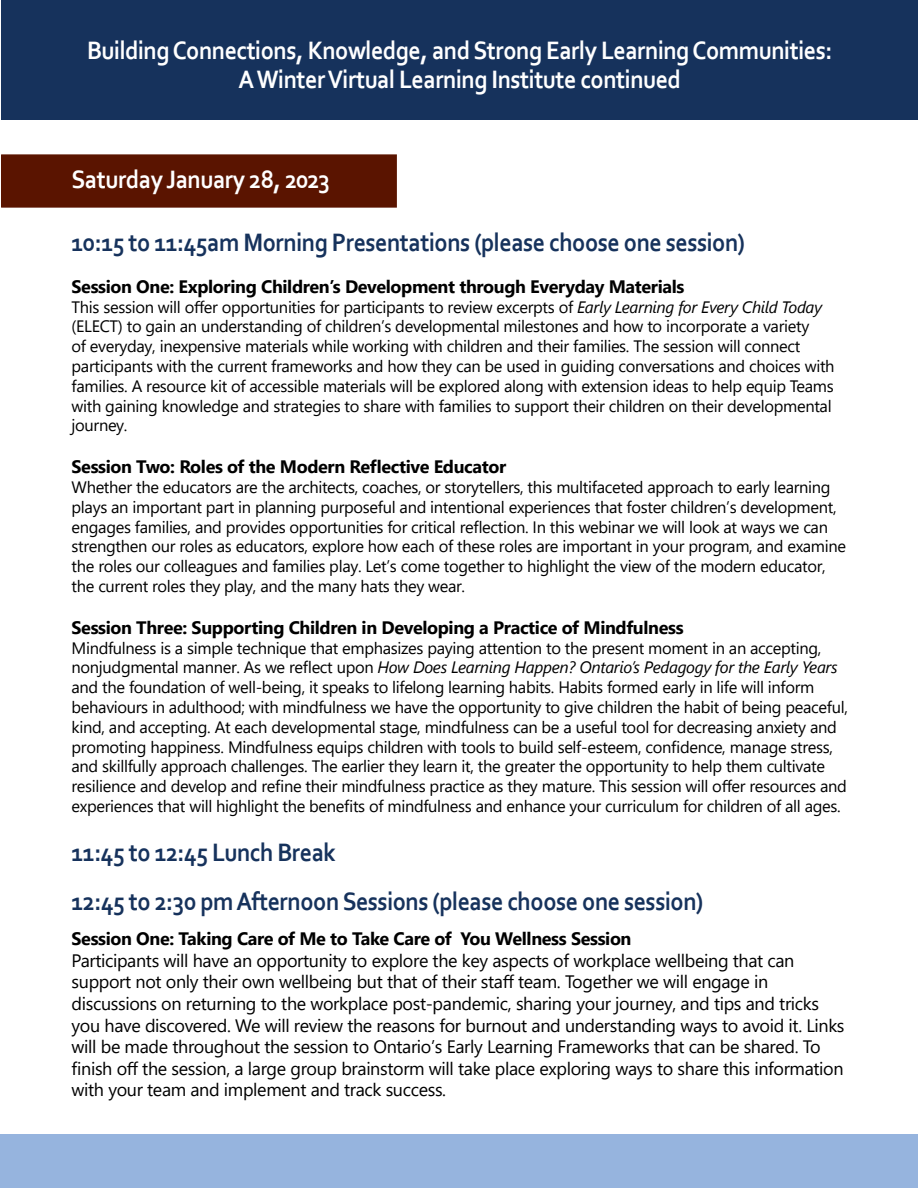
<style>
.page{position:relative;width:918px;height:1188px;background:#fff}
.page>*{position:absolute;margin:0;border:0;box-sizing:border-box;transform-origin:0 0}
.t1{font:700 26.4px/49.1px "Corbel";letter-spacing:-.02em;color:#16325c;scale:.91 1}
.t2{font:700 26.4px/28.8px "Corbel";letter-spacing:-.02em;color:#fff;text-align:center;scale:.91 1}
.t3{font:18px/21.6px "Segoe UI";letter-spacing:-.02em;color:#000}
.t4{font:700 18px "Segoe UI";letter-spacing:-.02em;color:#000}
.t5{font:16.5px/19.8px "Segoe UI";letter-spacing:-.02em;color:#000}
.s1{font-style:italic}
</style>
<div class="page">
<div style="left:2px;top:155px;width:394px;height:52px;background:#5a1400"></div>
<div style="left:1px;top:154px;width:396px;height:54px;border:2px solid #5a1400"></div>
<div style="left:1px;top:1px;width:917px;height:119px;background:#16325c"></div>
<div style="left:0;top:1134px;width:917px;height:53px;background:#96b4de"></div>
<h1 class="t2" style="left:87px;top:35px;width:820px">Building Connections, Knowledge, and Strong Early Learning Communities:<br>A Winter Virtual Learning Institute continued</h1>
<h1 class="t2" style="left:72px;top:165px;width:286px">Saturday January 28, 2023</h1>
<h1 class="t1" style="left:72px;top:217px;width:741px">10:15 to 11:45am Morning Presentations (please choose one session)</h1>
<p class="t4" style="left:72px;top:269px;width:614px">Session One: Exploring Children’s Development through Everyday Materials</p>
<p class="t5" style="left:72px;top:295px;width:765px">This session will offer opportunities for participants to review excerpts of <span class="s1">Early Learning for Every Child Today </span>(ELECT) to gain an understanding of children’s developmental milestones and how to incorporate a variety<br>of everyday, inexpensive materials while working with children and their families. The session will connect participants with the current frameworks and how they can be used in guiding conversations and choices with families. A resource kit of accessible materials will be explored along with extension ideas to help equip Teams with gaining knowledge and strategies to share with families to support their children on their developmental journey.</p>
<p class="t4" style="left:72px;top:450px;width:436px">Session Two: Roles of the Modern Reflective Educator</p>
<p class="t5" style="left:72px;top:476px;width:776px">Whether the educators are the architects, coaches, or storytellers, this multifaceted approach to early learning plays an important part in planning purposeful and intentional experiences that foster children’s development, engages families, and provides opportunities for critical reflection. In this webinar we will look at ways we can strengthen our roles as educators, explore how each of these roles are important in your program, and examine the roles our colleagues and families play. Let’s come together to highlight the view of the modern educator, the current roles they play, and the many hats they wear.</p>
<p class="t4" style="left:72px;top:611px;width:614px">Session Three: Supporting Children in Developing a Practice of Mindfulness</p>
<p class="t5" style="left:72px;top:636px;width:778px">Mindfulness is a simple technique that emphasizes paying attention to the present moment in an accepting, nonjudgmental manner. As we reflect upon <span class="s1">How Does Learning Happen? Ontario’s Pedagogy for the Early Years </span>and the foundation of well-being, it speaks to lifelong learning habits. Habits formed early in life will inform behaviours in adulthood; with mindfulness we have the opportunity to give children the habit of being peaceful, kind, and accepting. At each developmental stage, mindfulness can be a useful tool for decreasing anxiety and promoting happiness. Mindfulness equips children with tools to build self-esteem, confidence, manage stress, and skillfully approach challenges. The earlier they learn it, the greater the opportunity to help them cultivate resilience and develop and refine their mindfulness practice as they mature. This session will offer resources and experiences that will highlight the benefits of mindfulness and enhance your curriculum for children of all ages.</p>
<h1 class="t1" style="left:72px;top:827px;width:695px">11:45 to 12:45 Lunch Break<br>12:45 to 2:30 pm Afternoon Sessions (please choose one session)</h1>
<p class="t4" style="left:72px;top:922px;width:561px">Session One: Taking Care of Me to Take Care of You Wellness Session</p>
<p class="t3" style="left:72px;top:948px;width:775px">Participants will have an opportunity to explore the key aspects of workplace wellbeing that can support not only their own wellbeing but that of their staff team. Together we will engage in discussions on returning to the workplace post-pandemic, sharing your journey, and tips and tricks you have discovered. We will review the reasons for burnout and understanding ways to avoid it. Links will be made throughout the session to Ontario’s Early Learning Frameworks that can be shared. To finish off the session, a large group brainstorm will take place exploring ways to share this information with your team and implement and track success.</p>
</div>
